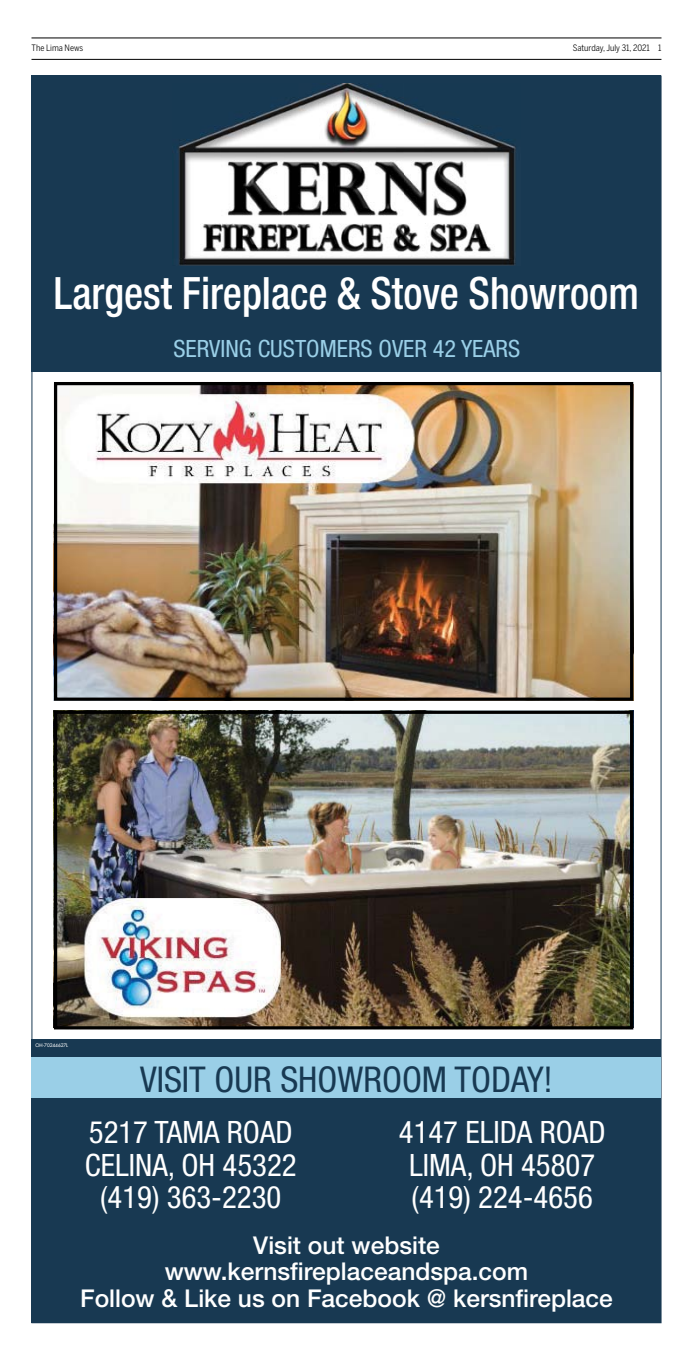
<style>
.page{position:relative;width:693px;height:1361px;background:#fff}
.page>*{position:absolute;margin:0;border:0;box-sizing:border-box;transform-origin:0 0}
.t1{font:500 condensed 44.62px "Helvetica Neue";color:#fff;scale:.93 1}
.t2{font:condensed 35.61px "Helvetica Neue";color:#183952}
.t3{font:condensed 30.89px/32.6px "Helvetica Neue";color:#fff;text-align:center}
.t4{font:500 24.59px/26.7px "Helvetica Neue";color:#fff;text-align:center}
.t5{font:condensed 23.8px "Helvetica Neue";color:#9acfe7}
.t6{font:8.75px "Benton Sans Cond";color:#000}
.t7{font:4.73px "Futura";color:#fff}
</style>
<div class="page">
<hr style="left:32px;top:38px;width:630px;height:1px;background:#000">
<hr style="left:32px;top:59px;width:629px;height:1px;background:#000">
<div style="left:32px;top:1039px;width:630px;height:284px;background:#183952"></div>
<div style="left:32px;top:76px;width:630px;height:296px;background:#183952"></div>
<img style="left:178px;top:83px;width:338px;height:182px">
<img style="left:58px;top:715px;width:571px;height:310px">
<div style="left:54px;top:711px;width:579px;height:318px;border:3px solid #000"></div>
<div style="left:32px;top:1057px;width:630px;height:40px;background:#9acfe7"></div>
<img style="left:58px;top:386px;width:571px;height:311px">
<div style="left:54px;top:382px;width:579px;height:319px;border:3px solid #000"></div>
<p class="t6" style="left:32px;top:43px;width:53px">The Lima News</p>
<p class="t6" style="left:573px;top:43px;width:90px">Saturday, July 31, 2021 1</p>
<h1 class="t1" style="left:54px;top:266px;width:631px">Largest Fireplace &amp; Stove Showroom</h1>
<p class="t5" style="left:173px;top:335px;width:348px">SERVING CUSTOMERS OVER 42 YEARS</p>
<p class="t7" style="left:36px;top:1042px;width:34px">OH-70244627L</p>
<h2 class="t2" style="left:140px;top:1058px;width:414px">VISIT OUR SHOWROOM TODAY!</h2>
<p class="t3" style="left:399px;top:1115px;width:208px">4147 ELIDA ROAD<br>LIMA, OH 45807 (419) 224-4656</p>
<p class="t4" style="left:80px;top:1231px;width:534px">Visit out website www.kernsfireplaceandspa.com<br>Follow &amp; Like us on Facebook @ kersnfireplace</p>
<p class="t3" style="left:85px;top:1115px;width:213px">5217 TAMA ROAD<br>CELINA, OH 45322 (419) 363-2230</p>
</div>
